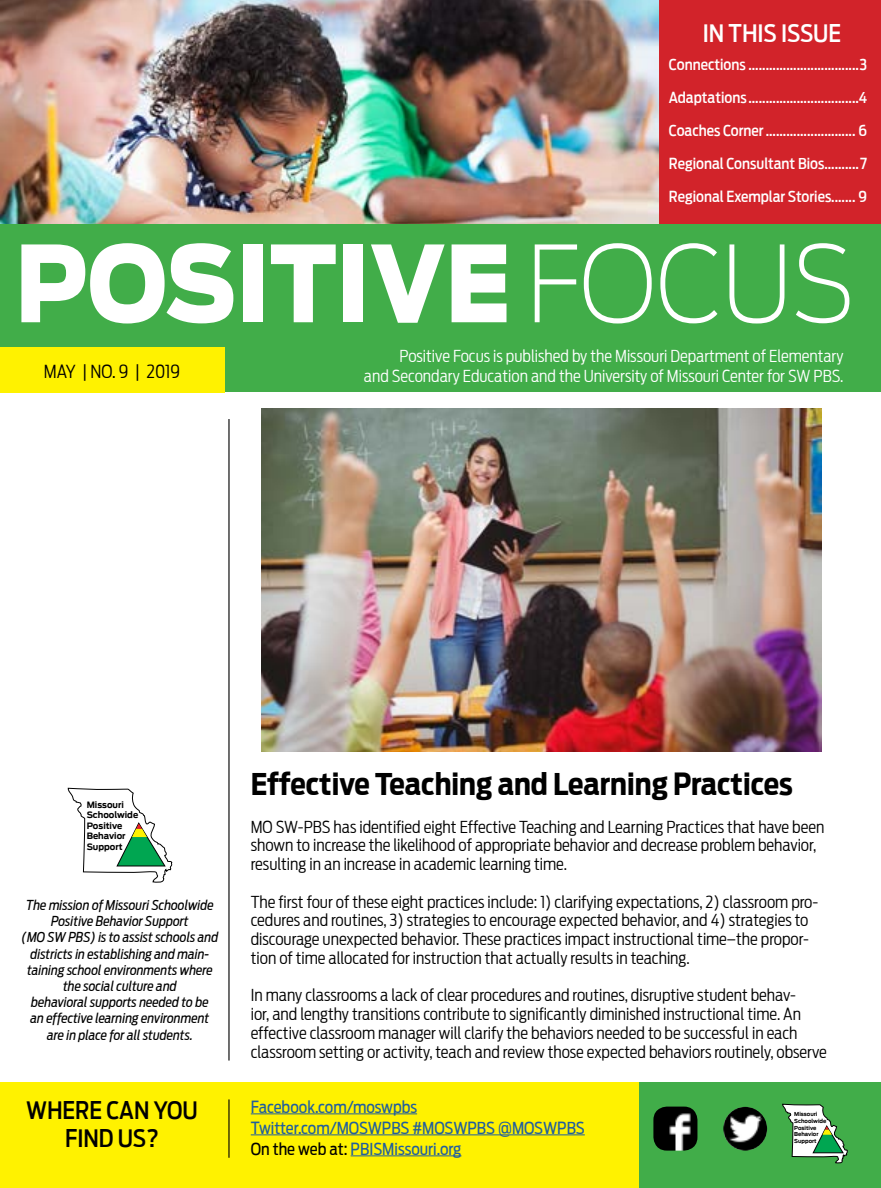
<style>
.page{position:relative;width:881px;height:1188px;background:#fff}
.page>*{position:absolute;margin:0;border:0;box-sizing:border-box;transform-origin:0 0}
.t1{font:900 105px "Antenna";color:#fff;scale:.88 1}
.t2{font:700 30px "Antenna Cond";color:#000}
.t3{font:500 24px/28.8px "Antenna Cond";color:#000;text-align:center}
.t4{font:500 24px "Antenna Cond";color:#fff}
.t5{font:300 18px "Antenna Cond";color:#000}
.t6{font:300 16.5px/18.8px "Antenna Cond";color:#000}
.t7{font:300 16.5px "Antenna Cond";color:#fff}
.t8{font:16.5px/21px "Antenna Cond";color:#215e9e}
.t9{font:500 15px "Antenna Cond";color:#fff}
.t10{font:italic 13.5px/16.2px "Antenna Cond";color:#000;text-align:center}
.t11{font:700 8.85px/10.5px "Antenna";color:#000;scale:.96 1}
.t12{font:700 5.55px/6.6px "Antenna";color:#000;scale:.96 1}
.s1{font-weight:200}
.s2{color:#000}
</style>
<div class="page">
<img style="left:0;top:0;width:659px;height:225px">
<div style="left:659px;top:0;width:221px;height:324px;background:#d2232a"></div>
<div style="left:0;top:225px;width:880px;height:167px;background:#41ad49"></div>
<div style="left:0;top:348px;width:224px;height:45px;background:#fff200"></div>
<div style="left:0;top:1082px;width:639px;height:106px;background:#fff200"></div>
<div style="left:639px;top:1082px;width:241px;height:106px;background:#41ad49"></div>
<hr style="left:251px;top:1113px;width:166px;height:1px;background:#215e9e">
<hr style="left:251px;top:1134px;width:333px;height:1px;background:#215e9e">
<hr style="left:350px;top:1155px;width:111px;height:1px;background:#215e9e">
<hr style="left:228px;top:1099px;width:1px;height:59px;background:#000">
<img style="left:653px;top:1107px;width:44px;height:44px">
<img style="left:723px;top:1107px;width:43px;height:44px;border-radius:22px">
<svg style="left:782px;top:1104px;width:65px;height:60px"></svg>
<hr style="left:228px;top:419px;width:1px;height:642px;background:#000">
<svg style="left:68px;top:788px;width:104px;height:95px"></svg>
<img style="left:261px;top:408px;width:560px;height:344px">
<h3 class="t4" style="left:702px;top:19px;width:140px">IN THIS ISSUE</h3>
<p class="t9" style="left:668px;top:56px;width:200px">Connections ................................3</p>
<p class="t9" style="left:668px;top:89px;width:199px">Adaptations ................................4</p>
<p class="t9" style="left:668px;top:122px;width:199px">Coaches Corner.......................... 6</p>
<p class="t9" style="left:668px;top:155px;width:199px">Regional Consultant Bios..........7</p>
<p class="t9" style="left:668px;top:188px;width:199px">Regional Exemplar Stories....... 9</p>
<h1 class="t1" style="left:15px;top:218px;width:956px">POSITIVE <span class="s1">FOCUS</span></h1>
<p class="t7" style="left:399px;top:347px;width:445px">Positive Focus is published by the Missouri Department of Elementary</p>
<p class="t5" style="left:44px;top:361px;width:138px">MAY | NO. 9 | 2019</p>
<p class="t7" style="left:364px;top:367px;width:481px">and Secondary Education and the University of Missouri Center for SW PBS.</p>
<p class="t11" style="left:87px;top:799px;width:55px">Missouri<br>Schoolwide<br>Positive<br>Behavior<br>Support</p>
<p class="t10" style="left:22px;top:897px;width:198px">The mission of Missouri Schoolwide<br>Positive Behavior Support<br>(MO SW PBS) is to assist schools and districts in establishing and main&shy;taining school environments where the social culture and<br>behavioral supports needed to be<br>an effective learning environment are in place for all students.</p>
<h3 class="t3" style="left:26px;top:1096px;width:173px">WHERE CAN YOU<br>FIND US?</h3>
<h2 class="t2" style="left:251px;top:766px;width:543px">Effective Teaching and Learning Practices</h2>
<p class="t6" style="left:251px;top:817px;width:575px">MO SW-PBS has identified eight Effective Teaching and Learning Practices that have been shown to increase the likelihood of appropriate behavior and decrease problem behavior, resulting in an increase in academic learning time.</p>
<p class="t6" style="left:251px;top:892px;width:569px">The first four of these eight practices include: 1) clarifying expectations, 2) classroom pro&shy;cedures and routines, 3) strategies to encourage expected behavior, and 4) strategies to discourage unexpected behavior. These practices impact instructional time–the propor&shy;tion of time allocated for instruction that actually results in teaching.</p>
<p class="t6" style="left:251px;top:986px;width:577px">In many classrooms a lack of clear procedures and routines, disruptive student behav-<br>ior, and lengthy transitions contribute to significantly diminished instructional time. An effective classroom manager will clarify the behaviors needed to be successful in each classroom setting or activity, teach and review those expected behaviors routinely, observe</p>
<p class="t8" style="left:251px;top:1096px;width:335px">Facebook.com/moswpbs<br>Twitter.com/MOSWPBS #MOSWPBS @MOSWPBS<br><span class="s2">On the web at:</span> PBISMissouri.org</p>
<p class="t12" style="left:794px;top:1111px;width:35px">Missouri<br>Schoolwide<br>Positive<br>Behavior<br>Support</p>
</div>
